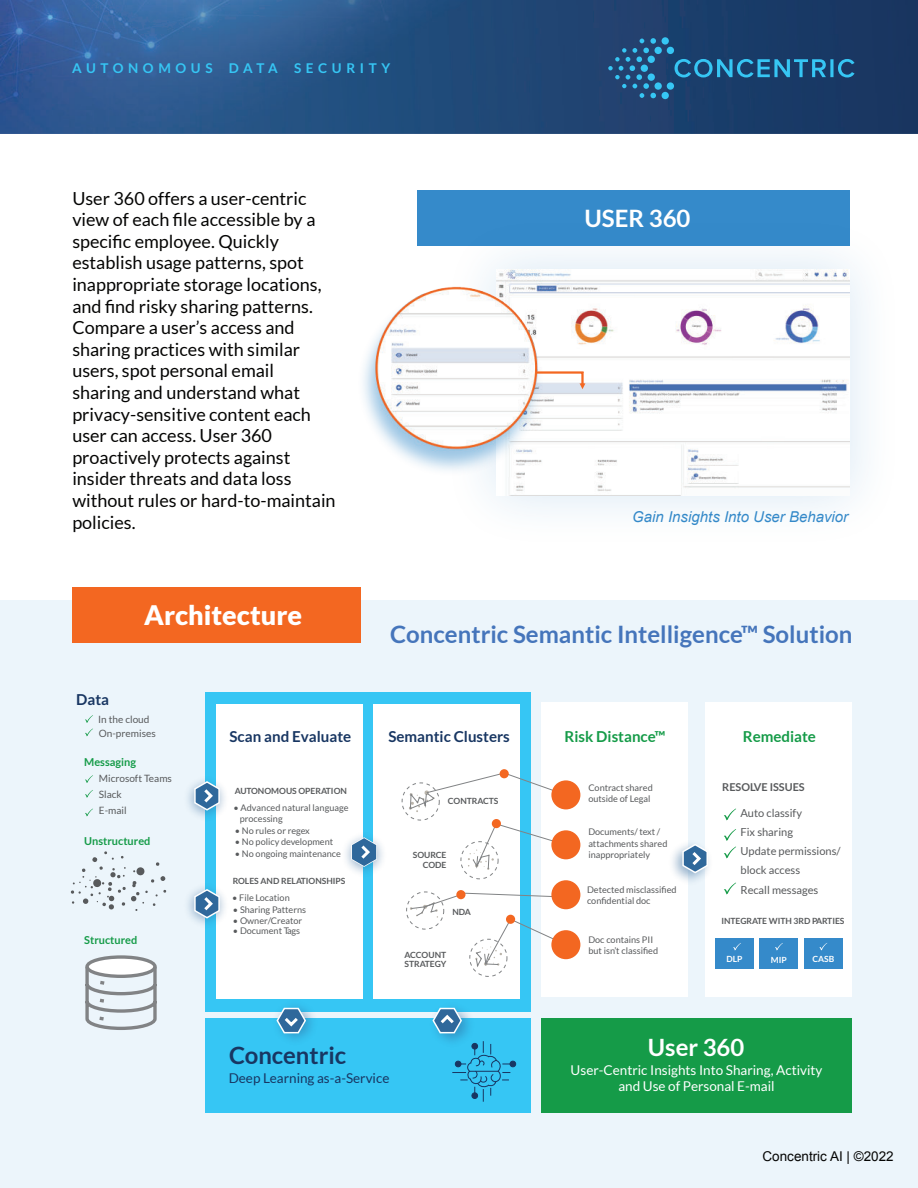
<style>
.page{position:relative;width:918px;height:1188px;background:#fff}
.page>*{position:absolute;margin:0;border:0;box-sizing:border-box;transform-origin:0 0}
.t1{font:900 26.85px "Lato";color:#fff}
.t2{font:700 24px "Lato";color:#4575bb}
.t3{font:700 24px "Lato";color:#fff}
.t4{font:700 23.85px "Lato";color:#183662}
.t5{font:700 23.85px "Lato";color:#fff}
.t6{font:18px/21.6px "Lato";color:#050504}
.t7{font:700 15.15px "Lato";color:#183662}
.t8{font:700 15.15px "Lato";color:#159b48}
.t9{font:italic 15px "Arial";color:#358aca}
.t10{font:13.5px/16.2px "Lato";color:#fff;text-align:center}
.t11{font:13.5px "Lato";color:#183662}
.t12{font:700 13.5px "Lato";letter-spacing:.34em;color:#36c6f4}
.t13{font:13.5px "Arial";color:#050504}
.t14{font:11.1px/19.2px "Lato";color:#585a5c}
.t15{font:700 10.95px "Lato";color:#159b48}
.t16{font:700 10.8px "Lato";color:#585a5c}
.t17{font:10.05px/15.9px "Lato";color:#585a5c}
.t18{font:9.15px/11.4px "Lato";color:#585a5c}
.t19{font:700 8.55px/10.2px "Lato";color:#585a5c;text-align:right}
.t20{font:700 8.55px "Lato";color:#fff}
</style>
<div class="page">
<div style="left:0;top:600px;width:918px;height:588px;background:#ecf5fb"></div>
<div style="left:205px;top:692px;width:326px;height:320px;background:#36c6f4"></div>
<div style="left:216px;top:704px;width:146px;height:294px;background:#fff"></div>
<div style="left:374px;top:704px;width:146px;height:294px;background:#fff"></div>
<div style="left:541px;top:702px;width:146px;height:294px;background:#fff"></div>
<div style="left:706px;top:702px;width:146px;height:294px;background:#fff"></div>
<div style="left:72px;top:587px;width:289px;height:56px;background:#f36721"></div>
<div style="left:402px;top:783px;width:37px;height:37px;border:1px dashed #818385;border-radius:50%"></div>
<div style="left:461px;top:842px;width:37px;height:37px;border:1px dashed #818385;border-radius:50%"></div>
<div style="left:406px;top:892px;width:38px;height:37px;border:1px dashed #818385;border-radius:50%"></div>
<div style="left:470px;top:939px;width:37px;height:38px;border:1px dashed #818385;border-radius:50%"></div>
<svg style="left:724px;top:809px;width:12px;height:11px"></svg>
<svg style="left:724px;top:829px;width:12px;height:29px"></svg>
<svg style="left:724px;top:883px;width:12px;height:11px"></svg>
<svg style="left:409px;top:773px;width:157px;height:39px"></svg>
<svg style="left:468px;top:823px;width:98px;height:47px"></svg>
<svg style="left:410px;top:893px;width:156px;height:74px"></svg>
<div style="left:456px;top:890px;width:10px;height:9px;background:#f36721;border-radius:50%"></div>
<div style="left:506px;top:915px;width:9px;height:9px;background:#f36721;border-radius:50%"></div>
<div style="left:492px;top:819px;width:9px;height:9px;background:#f36721;border-radius:50%"></div>
<div style="left:500px;top:769px;width:9px;height:9px;background:#f36721;border-radius:50%"></div>
<div style="left:551px;top:830px;width:29px;height:29px;background:#f36721;border-radius:50%"></div>
<div style="left:551px;top:780px;width:29px;height:29px;background:#f36721;border-radius:50%"></div>
<div style="left:551px;top:880px;width:29px;height:29px;background:#f36721;border-radius:50%"></div>
<div style="left:551px;top:930px;width:29px;height:29px;background:#f36721;border-radius:50%"></div>
<div style="left:715px;top:938px;width:39px;height:30px;background:#358aca"></div>
<div style="left:760px;top:938px;width:38px;height:30px;background:#358aca"></div>
<div style="left:804px;top:938px;width:39px;height:30px;background:#358aca"></div>
<svg style="left:819px;top:943px;width:8px;height:7px"></svg>
<svg style="left:775px;top:943px;width:8px;height:7px"></svg>
<svg style="left:733px;top:943px;width:8px;height:7px"></svg>
<div style="left:205px;top:1018px;width:326px;height:95px;background:#36c6f4"></div>
<div style="left:541px;top:1018px;width:311px;height:95px;background:#159b48"></div>
<svg style="left:452px;top:1041px;width:64px;height:61px"></svg>
<img style="left:417px;top:190px;width:449px;height:322px">
<img style="left:496px;top:269px;width:354px;height:226px">
<img style="left:363px;top:279px;width:192px;height:210px">
<svg style="left:536px;top:371px;width:49px;height:18px"></svg>
<svg style="left:71px;top:851px;width:95px;height:60px"></svg>
<svg style="left:85px;top:715px;width:8px;height:21px"></svg>
<svg style="left:87px;top:957px;width:68px;height:19px"></svg>
<div style="left:85px;top:955px;width:72px;height:23px;border:3px solid #818385;border-radius:50%"></div>
<svg style="left:85px;top:963px;width:72px;height:67px"></svg>
<svg style="left:85px;top:775px;width:8px;height:8px"></svg>
<svg style="left:85px;top:790px;width:8px;height:8px"></svg>
<svg style="left:85px;top:809px;width:8px;height:7px"></svg>
<img style="left:0;top:0;width:918px;height:133px">
<svg style="left:675px;top:59px;width:180px;height:18px;background:#236f9c"></svg>
<div style="left:655px;top:47px;width:7px;height:7px;background:#36c6f4;border-radius:50%"></div>
<div style="left:667px;top:47px;width:7px;height:7px;background:#36c6f4;border-radius:50%"></div>
<div style="left:662px;top:37px;width:7px;height:8px;background:#36c6f4;border-radius:50%"></div>
<div style="left:655px;top:82px;width:7px;height:8px;background:#36c6f4;border-radius:50%"></div>
<div style="left:667px;top:82px;width:7px;height:8px;background:#36c6f4;border-radius:50%"></div>
<div style="left:662px;top:92px;width:7px;height:7px;background:#36c6f4;border-radius:50%"></div>
<svg style="left:608px;top:38px;width:48px;height:60px;background:#265886"></svg>
<img style="left:188px;top:887px;width:37px;height:37px">
<img style="left:188px;top:786px;width:37px;height:31px">
<img style="left:345px;top:821px;width:38px;height:66px">
<img style="left:264px;top:998px;width:62px;height:42px">
<img style="left:421px;top:998px;width:62px;height:59px">
<img style="left:672px;top:829px;width:34px;height:66px">
<svg style="left:193px;top:780px;width:28px;height:32px"></svg>
<svg style="left:193px;top:888px;width:28px;height:32px"></svg>
<svg style="left:431px;top:1006px;width:32px;height:29px"></svg>
<svg style="left:275px;top:1006px;width:32px;height:29px"></svg>
<svg style="left:350px;top:836px;width:28px;height:32px"></svg>
<svg style="left:681px;top:843px;width:28px;height:32px"></svg>
<p class="t12" style="left:72px;top:63px;width:319px">AUTONOMOUS DATA SECURITY</p>
<p class="t6" style="left:72px;top:188px;width:265px">User 360 offers a user-centric view of each file accessible by a specific employee. Quickly establish usage patterns, spot inappropriate storage locations, and find risky sharing patterns.<br>Compare a user’s access and sharing practices with similar users, spot personal email sharing and understand what privacy-sensitive content each user can access. User 360 proactively protects against insider threats and data loss without rules or hard-to-maintain policies.</p>
<h2 class="t3" style="left:584px;top:209px;width:108px">USER 360</h2>
<p class="t9" style="left:632px;top:511px;width:217px">Gain Insights Into User Behavior</p>
<p class="t7" style="left:76px;top:694px;width:34px">Data</p>
<h1 class="t1" style="left:144px;top:600px;width:159px">Architecture</h1>
<p class="t17" style="left:98px;top:712px;width:59px;line-height:14.1px">In the cloud<br>On-premises</p>
<p class="t15" style="left:84px;top:758px;width:53px">Messaging</p>
<p class="t17" style="left:99px;top:771px;width:75px">Microsoft Teams<br>Slack<br>E-mail</p>
<p class="t15" style="left:84px;top:837px;width:68px">Unstructured</p>
<p class="t15" style="left:84px;top:935px;width:55px">Structured</p>
<p class="t7" style="left:230px;top:731px;width:123px">Scan and Evaluate</p>
<p class="t19" style="left:235px;top:786px;width:114px">AUTONOMOUS OPERATION</p>
<p class="t18" style="left:234px;top:802px;width:116px">ï Advanced natural language</p>
<p class="t18" style="left:235px;top:825px;width:100px">ï No rules or regex<br>ï No policy development</p>
<p class="t19" style="left:233px;top:877px;width:114px">ROLES AND RELATIONSHIPS</p>
<p class="t18" style="left:232px;top:893px;width:76px">ï File Location<br>ï Sharing Patterns ï Owner/Creator</p>
<p class="t18" style="left:287px;top:926px;width:15px">ags</p>
<p class="t18" style="left:240px;top:814px;width:44px">processing</p>
<p class="t18" style="left:235px;top:848px;width:108px">ï No ongoing maintenance</p>
<p class="t18" style="left:233px;top:926px;width:58px">ï Document T</p>
<h2 class="t2" style="left:390px;top:625px;width:464px">Concentric Semantic Intelligence™ Solution</h2>
<p class="t7" style="left:388px;top:731px;width:123px">Semantic Clusters</p>
<p class="t8" style="left:564px;top:731px;width:102px">Risk Distance™</p>
<p class="t8" style="left:743px;top:731px;width:75px">Remediate</p>
<p class="t19" style="left:448px;top:797px;width:52px">CONTRACTS</p>
<p class="t19" style="left:413px;top:850px;width:35px">SOURCE<br>CODE</p>
<p class="t19" style="left:452px;top:908px;width:20px">NDA</p>
<p class="t19" style="left:405px;top:951px;width:43px;line-height:9.3px;text-align:left">ACCOUNT<br>STRATEGY</p>
<p class="t18" style="left:588px;top:783px;width:66px">Contract shared outside of Legal</p>
<p class="t18" style="left:588px;top:827px;width:81px">Documents/ text / attachments shared inappropriately</p>
<p class="t18" style="left:587px;top:884px;width:91px">Detected misclassified confidential doc</p>
<p class="t18" style="left:588px;top:935px;width:71px">Doc contains PII but isn’t classified</p>
<p class="t16" style="left:722px;top:783px;width:84px">RESOLVE ISSUES</p>
<p class="t14" style="left:740px;top:804px;width:102px">Auto classify<br>Fix sharing<br>Update permissions/ block access<br>Recall messages</p>
<p class="t19" style="left:721px;top:917px;width:125px">INTEGRATE WITH 3RD PARTIES</p>
<p class="t20" style="left:726px;top:956px;width:18px">DLP</p>
<p class="t20" style="left:771px;top:956px;width:17px">MIP</p>
<p class="t20" style="left:812px;top:956px;width:23px">CASB</p>
<h3 class="t4" style="left:229px;top:1046px;width:119px">Concentric</h3>
<p class="t11" style="left:229px;top:1072px;width:162px">Deep Learning as-a-Service</p>
<h3 class="t5" style="left:648px;top:1038px;width:98px">User 360</h3>
<p class="t10" style="left:571px;top:1063px;width:253px">User-Centric Insights Into Sharing, Activity and Use of Personal E-mail</p>
<p class="t13" style="left:762px;top:1151px;width:133px">Concentric AI | ©2022</p>
</div>
